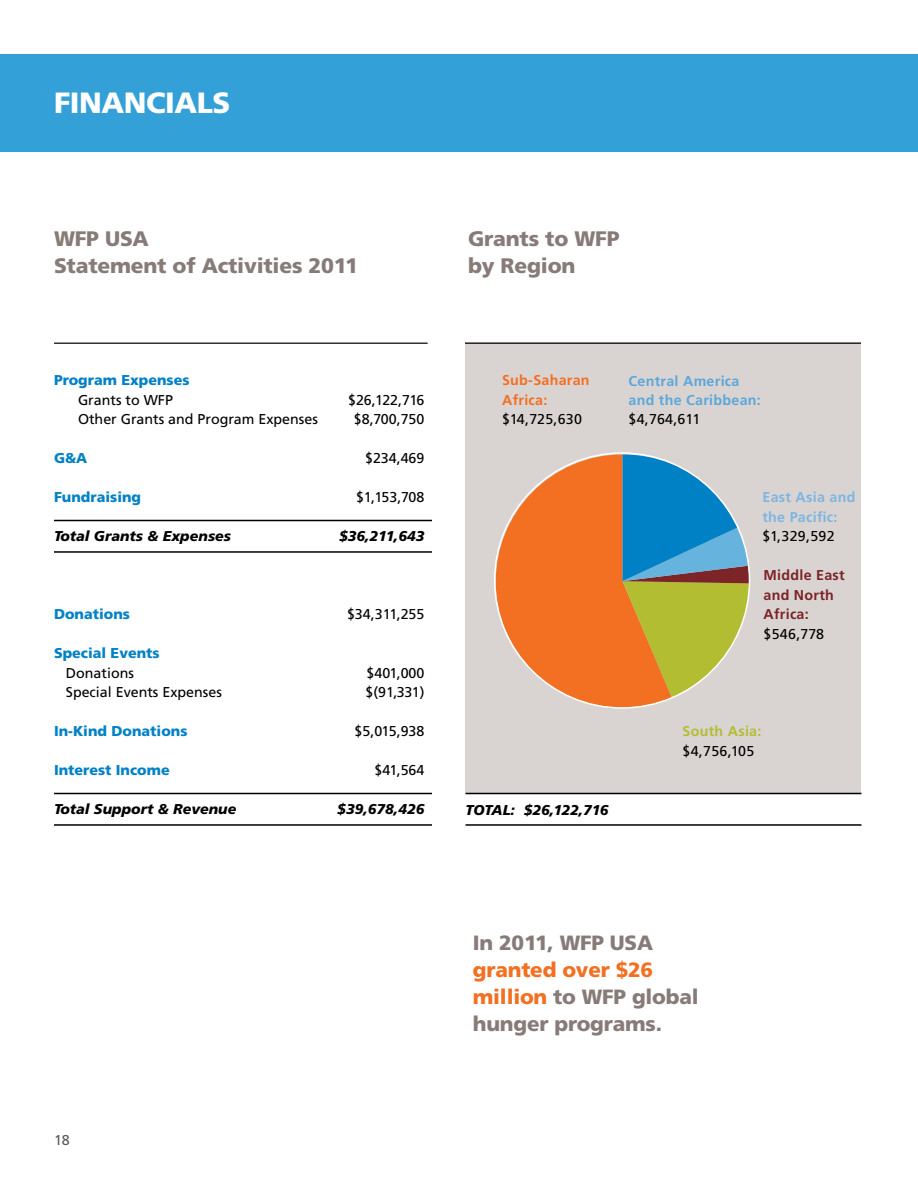
<style>
.page{position:relative;width:918px;height:1188px;background:#fff}
.page>*{position:absolute;margin:0;border:0;box-sizing:border-box;transform-origin:0 0}
.t1{font:900 29.25px "Frutiger";letter-spacing:-.015em;color:#fff}
.t2{font:900 21px/27px "Frutiger";letter-spacing:-.01em;color:#877b77}
.t3{font:900 20.7px/27px "Frutiger";letter-spacing:-.01em;color:#877b77}
.t4{font:14.25px "Frutiger";color:#000}
.t5{font:900 14.25px "Frutiger";color:#0081c6}
.t6{font:italic 900 14.25px "Frutiger";color:#000}
.t7{font:700 14.25px/19.5px "Frutiger";letter-spacing:.02em;color:#5ca7da}
.t8{font:700 14.25px/19.5px "Frutiger";letter-spacing:.02em;color:#7c2427}
.t9{font:700 14.25px/19.5px "Frutiger";letter-spacing:.02em;color:#7eb5e2}
.t10{font:700 14.25px/19.5px "Frutiger";letter-spacing:.02em;color:#f36f21}
.t11{font:700 14.25px "Frutiger";letter-spacing:.02em;color:#b3bd32}
.t12{font:14.25px "Frutiger";color:#58595b}
.s1{color:#f36f21}
</style>
<div class="page">
<div style="left:465px;top:342px;width:396px;height:451px;background:#d9d4d2"></div>
<div style="left:0;top:54px;width:918px;height:98px;background:#33a0d8"></div>
<hr style="left:54px;top:520px;width:378px;height:1px;background:#000">
<hr style="left:54px;top:551px;width:378px;height:2px;background:#000">
<hr style="left:54px;top:793px;width:378px;height:1px;background:#000">
<hr style="left:54px;top:824px;width:378px;height:2px;background:#000">
<svg style="left:494px;top:455px;width:178px;height:251px;fill:#f36f21"></svg>
<svg style="left:622px;top:455px;width:127px;height:243px"></svg>
<hr style="left:465px;top:793px;width:396px;height:1px;background:#000">
<hr style="left:465px;top:824px;width:396px;height:2px;background:#000">
<hr style="left:54px;top:342px;width:374px;height:2px;background:#000">
<hr style="left:465px;top:342px;width:396px;height:2px;background:#000">
<h1 class="t1" style="left:54px;top:85px;width:175px">Financials</h1>
<h2 class="t2" style="left:54px;top:225px;width:305px">WFP USA<br>Statement of Activities 2011</h2>
<p class="t5" style="left:54px;top:372px;width:137px">Program Expenses</p>
<p class="t4" style="left:78px;top:392px;width:97px">Grants to WFP</p>
<p class="t4" style="left:348px;top:392px;width:78px">$26,122,716</p>
<p class="t4" style="left:78px;top:411px;width:241px">Other Grants and Program Expenses</p>
<p class="t4" style="left:354px;top:411px;width:72px">$8,700,750</p>
<p class="t5" style="left:54px;top:450px;width:35px">G&amp;A</p>
<p class="t4" style="left:365px;top:450px;width:61px">$234,469</p>
<p class="t5" style="left:54px;top:489px;width:89px">Fundraising</p>
<p class="t4" style="left:356px;top:489px;width:70px">$1,153,708</p>
<p class="t6" style="left:54px;top:528px;width:178px">Total Grants &amp; Expenses</p>
<p class="t6" style="left:339px;top:528px;width:87px">$36,211,643</p>
<p class="t5" style="left:54px;top:606px;width:78px">Donations</p>
<p class="t4" style="left:347px;top:606px;width:79px">$34,311,255</p>
<p class="t5" style="left:54px;top:645px;width:107px">Special Events</p>
<p class="t4" style="left:66px;top:665px;width:70px">Donations</p>
<p class="t4" style="left:367px;top:665px;width:59px">$401,000</p>
<p class="t4" style="left:66px;top:684px;width:158px">Special Events Expenses</p>
<p class="t4" style="left:366px;top:684px;width:60px">$(91,331)</p>
<p class="t5" style="left:54px;top:723px;width:135px">In-Kind Donations</p>
<p class="t4" style="left:355px;top:723px;width:71px">$5,015,938</p>
<p class="t5" style="left:54px;top:762px;width:117px">Interest Income</p>
<p class="t4" style="left:374px;top:762px;width:52px">$41,564</p>
<p class="t6" style="left:54px;top:801px;width:184px">Total Support &amp; Revenue</p>
<p class="t6" style="left:337px;top:801px;width:89px">$39,678,426</p>
<h2 class="t2" style="left:468px;top:225px;width:153px">Grants to WFP by Region</h2>
<p class="t10" style="left:502px;top:371px;width:89px">Sub-Saharan<br>Africa:</p>
<p class="t4" style="left:502px;top:411px;width:82px">$14,725,630</p>
<p class="t7" style="left:629px;top:371px;width:134px">Central America and the Caribbean:</p>
<p class="t4" style="left:629px;top:411px;width:73px">$4,764,611</p>
<p class="t9" style="left:762px;top:488px;width:94px">East Asia and the Pacific:</p>
<p class="t4" style="left:762px;top:528px;width:74px">$1,329,592</p>
<p class="t8" style="left:764px;top:566px;width:83px">Middle East and North<br>Africa:</p>
<p class="t4" style="left:764px;top:626px;width:62px">$546,778</p>
<p class="t6" style="left:465px;top:801px;width:144px">TOTAL: $26,122,716</p>
<p class="t11" style="left:683px;top:723px;width:80px">South Asia:</p>
<p class="t4" style="left:683px;top:743px;width:73px">$4,756,105</p>
<p class="t12" style="left:54px;top:1132px;width:17px">18</p>
<h3 class="t3" style="left:473px;top:929px;width:182px">In 2011, WFP USA</h3>
<h3 class="t3" style="left:473px;top:956px;width:227px"><span class="s1">granted over $26 million</span> to WFP global hunger programs.</h3>
</div>
